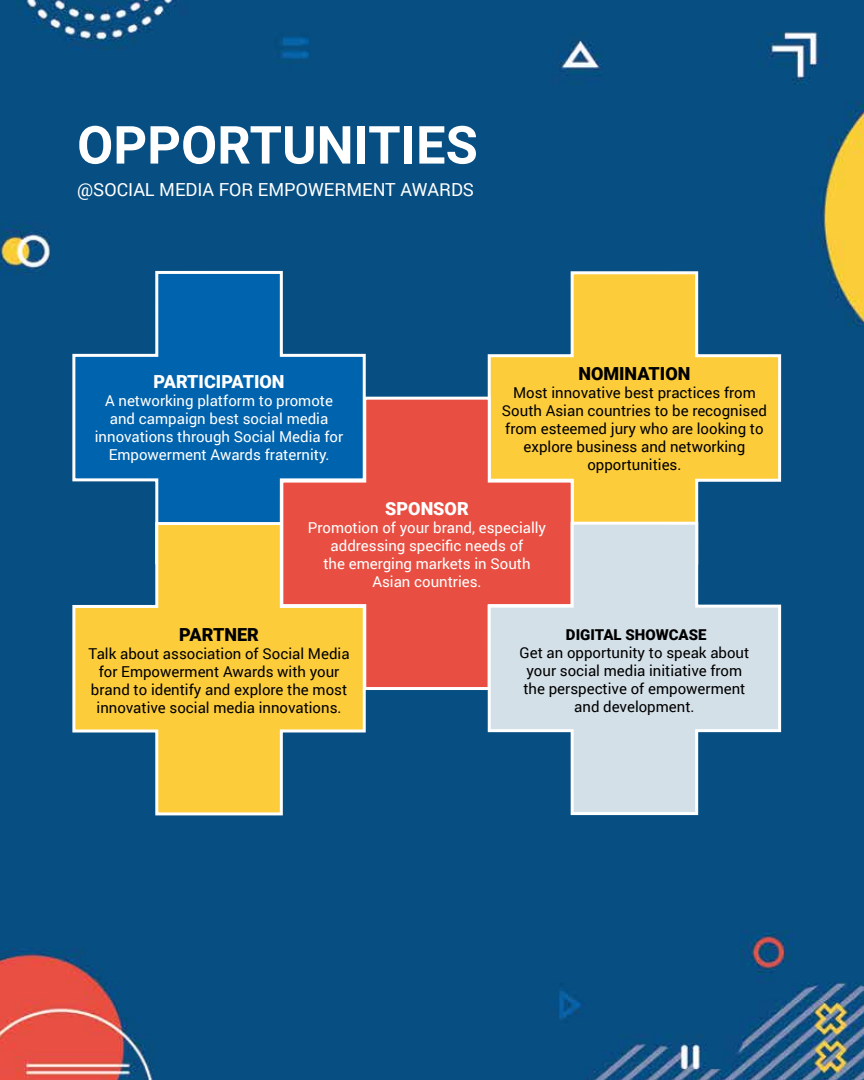
<style>
.page{position:relative;width:864px;height:1080px;background:#fff}
.page>*{position:absolute;margin:0;border:0;box-sizing:border-box;transform-origin:0 0}
.t1{font:700 52.5px "Roboto";color:#fff}
.t2{font:18px "Roboto";color:#fff}
.t3{font:900 18px "Roboto";color:#fff}
.t4{font:900 18px "Roboto";color:#000}
.t5{font:15px/18px "Roboto";color:#000;text-align:center}
.t6{font:15px/18px "Roboto";color:#fff;text-align:center}
.t7{font:900 15px "Roboto";color:#000}
</style>
<div class="page">
<img style="left:0;top:0;width:864px;height:1080px">
<svg style="left:486px;top:270px;width:297px;height:250px;background:#b6a956"></svg>
<svg style="left:367px;top:395px;width:208px;height:297px;background:#e96747"></svg>
<svg style="left:71px;top:269px;width:296px;height:252px;background:#1663a1"></svg>
<svg style="left:71px;top:521px;width:296px;height:296px;background:#bda455"></svg>
<svg style="left:486px;top:520px;width:297px;height:297px;background:#a6b0c0"></svg>
<h1 class="t1" style="left:77px;top:108px;width:402px">OPPORTUNITIES</h1>
<p class="t2" style="left:77px;top:177px;width:399px">@SOCIAL MEDIA FOR EMPOWERMENT AWARDS</p>
<p class="t3" style="left:154px;top:369px;width:132px">PARTICIPATION</p>
<p class="t6" style="left:95px;top:391px;width:250px">A networking platform to promote and campaign best social media innovations through Social Media for Empowerment Awards fraternity.</p>
<p class="t4" style="left:578px;top:361px;width:114px">NOMINATION</p>
<p class="t5" style="left:502px;top:383px;width:266px">Most innovative best practices from<br>South Asian countries to be recognised from esteemed jury who are looking to explore business and networking opportunities.</p>
<p class="t3" style="left:385px;top:496px;width:85px">SPONSOR</p>
<p class="t6" style="left:308px;top:518px;width:240px">Promotion of your brand, especially addressing specific needs of<br>the emerging markets in South<br>Asian countries.</p>
<p class="t4" style="left:179px;top:622px;width:81px">PARTNER</p>
<p class="t5" style="left:89px;top:644px;width:263px">Talk about association of Social Media for Empowerment Awards with your brand to identify and explore the most innovative social media innovations.</p>
<p class="t7" style="left:566px;top:624px;width:142px">DIGITAL SHOWCASE</p>
<p class="t5" style="left:520px;top:643px;width:231px">Get an opportunity to speak about your social media initiative from the perspective of empowerment and development.</p>
</div>
